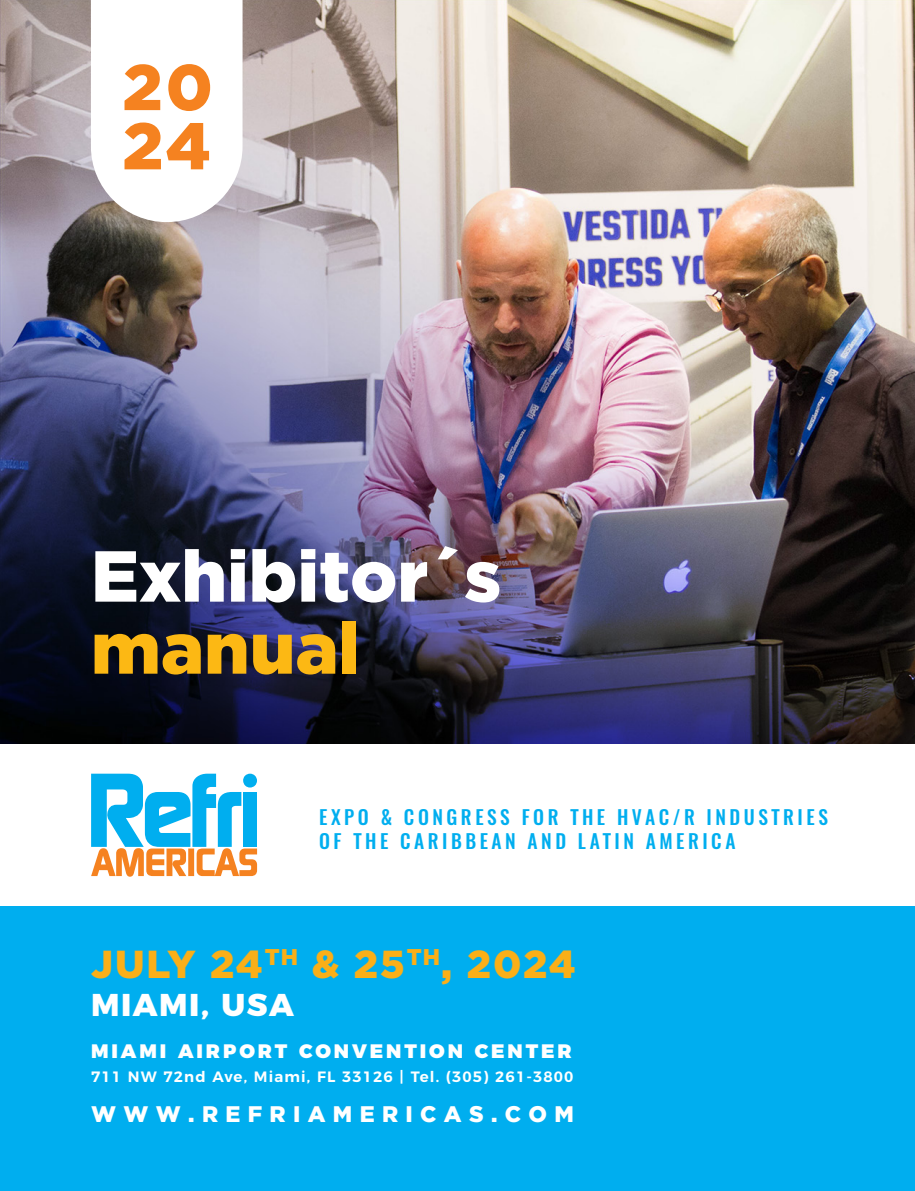
<style>
.page{position:relative;width:915px;height:1191px;background:#fff}
.page>*{position:absolute;margin:0;border:0;box-sizing:border-box;transform-origin:0 0}
.t1{font:900 72px "Gotham";color:#fff}
.t2{font:900 72px "Gotham";color:#fcb814}
.t3{font:900 39px "Gotham";letter-spacing:.045em;color:#faaf18}
.t4{font:800 31.5px "Montserrat";letter-spacing:.05em;color:#fff}
.t5{font:900 22.35px "Gotham";letter-spacing:.325em;color:#fff}
.t6{font:500 19.5px/23.4px "Oswald";letter-spacing:.18em;color:#00aeef}
.t7{font:900 19.5px "Montserrat";letter-spacing:.15em;color:#fff}
.t8{font:600 15px "Montserrat";letter-spacing:.075em;color:#fff}
</style>
<div class="page">
<div style="left:0;top:893px;width:914px;height:298px;background:#00aeef"></div>
<img style="left:0;top:0;width:914px;height:744px">
<div style="left:0;top:744px;width:914px;height:162px;background:#fff"></div>
<svg style="left:91px;top:773px;width:166px;height:103px"></svg>
<svg style="left:91px;top:0;width:151px;height:222px"></svg>
<h1 class="t1" style="left:91px;top:534px;width:412px">Exhibitor´s</h1>
<h1 class="t2" style="left:91px;top:606px;width:271px">manual</h1>
<p class="t6" style="left:319px;top:806px;width:510px">EXPO &amp; CONGRESS FOR THE HVAC/R INDUSTRIES<br>OF THE CARIBBEAN AND LATIN AMERICA</p>
<h2 class="t3" style="left:91px;top:941px;width:486px">JULY 24<sup>TH</sup> &amp; 25<sup>TH</sup>, 2024</h2>
<h3 class="t4" style="left:91px;top:978px;width:204px">MIAMI, USA</h3>
<p class="t7" style="left:91px;top:1034px;width:482px">MIAMI AIRPORT CONVENTION CENTER</p>
<p class="t8" style="left:91px;top:1064px;width:483px">711 NW 72nd Ave, Miami, FL 33126 | Tel. (305) 261-3800</p>
<p class="t5" style="left:91px;top:1101px;width:484px">WWW.REFRIAMERICAS.COM</p>
</div>
